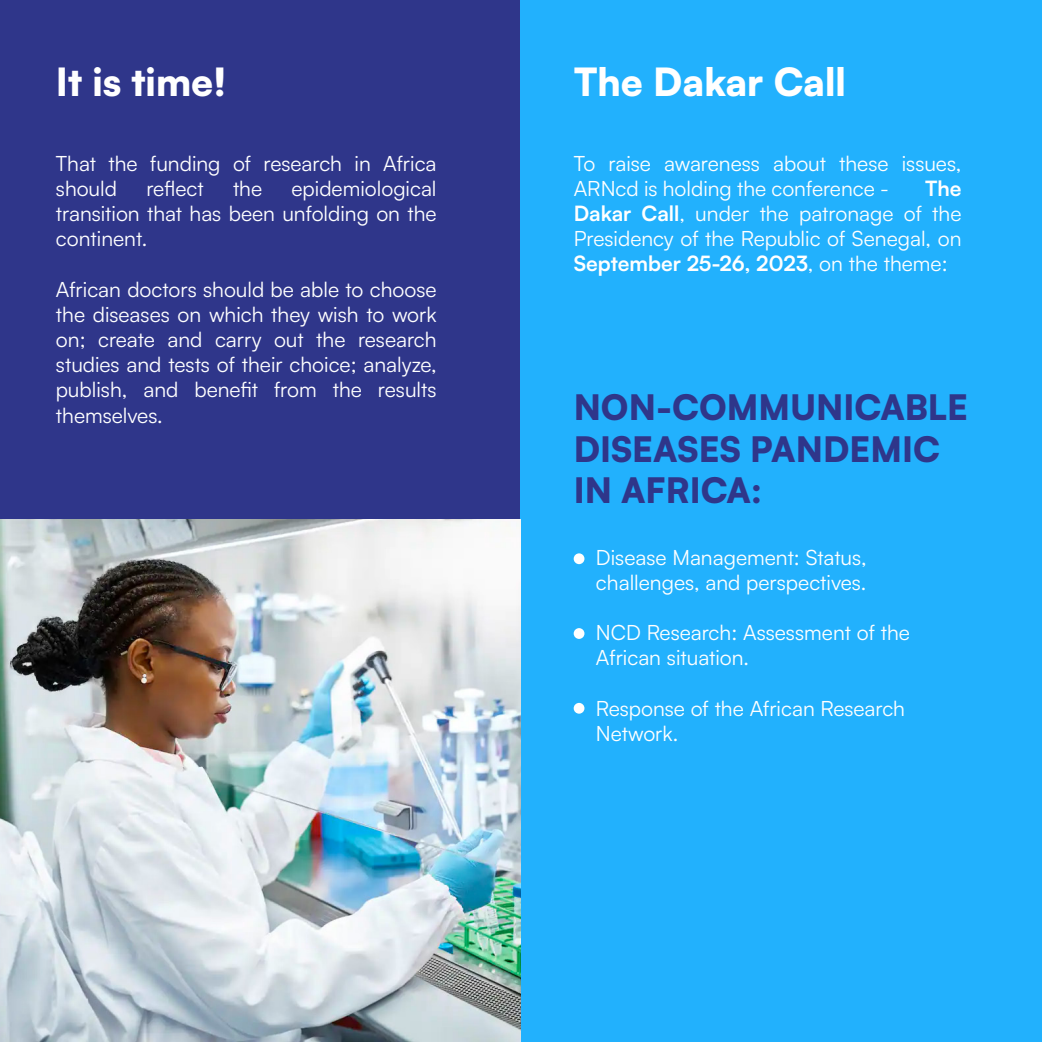
<style>
.page{position:relative;width:1042px;height:1042px;background:#fff}
.page>*{position:absolute;margin:0;border:0;box-sizing:border-box;transform-origin:0 0}
.t1{font:900 38.5px "Satoshi";color:#fff}
.t2{font:900 34.82px/41.6px "Satoshi";color:#2f368a}
.t3{font:21px/25.2px "Satoshi";color:#fff}
.s1{font-weight:700}
</style>
<div class="page">
<div style="left:0;top:0;width:521px;height:521px;background:#2f368a"></div>
<div style="left:521px;top:0;width:521px;height:1042px;background:#22b1fd"></div>
<img style="left:0;top:520px;width:521px;height:521px">
<div style="left:574px;top:553px;width:10px;height:11px;background:#fff;border-radius:50%"></div>
<div style="left:574px;top:628px;width:10px;height:11px;background:#fff;border-radius:50%"></div>
<div style="left:574px;top:703px;width:10px;height:10px;background:#fff;border-radius:50%"></div>
<h1 class="t1" style="left:56px;top:52px;width:172px">It is time!</h1>
<h1 class="t1" style="left:574px;top:52px;width:274px">The Dakar Call</h1>
<p class="t3" style="left:56px;top:150px;width:382px">That the funding of research in Africa should</p>
<p class="t3" style="left:56px;top:175px;width:382px;text-align:justify;text-indent:236px">epidemiological transition that has been unfolding on the continent.</p>
<p class="t3" style="left:56px;top:276px;width:382px;text-align:justify">African doctors should be able to choose the diseases on which they wish to work on; create and carry out the research studies and tests of their choice; analyze, publish, and benefit from the results themselves.</p>
<p class="t3" style="left:146px;top:175px;width:59px">reflect</p>
<p class="t3" style="left:233px;top:175px;width:31px">the</p>
<p class="t3" style="left:574px;top:150px;width:389px">To raise awareness about these issues,<br>ARNcd is holding the conference -</p>
<p class="t3" style="left:574px;top:175px;width:389px;text-align:justify;text-indent:351px"><span class="s1">The Dakar Call</span>, under the patronage of the Presidency of the Republic of Senegal, on <span class="s1">September 25-26, 2023</span>, on the theme:</p>
<h2 class="t2" style="left:574px;top:384px;width:396px">NON-COMMUNICABLE<br>DISEASES PANDEMIC<br>IN AFRICA:</h2>
<p class="t3" style="left:596px;top:543px;width:272px">Disease Management: Status, challenges, and perspectives.</p>
<p class="t3" style="left:596px;top:619px;width:315px">NCD Research: Assessment of the<br>African situation.</p>
<p class="t3" style="left:596px;top:695px;width:310px">Response of the African Research<br>Network.</p>
</div>
